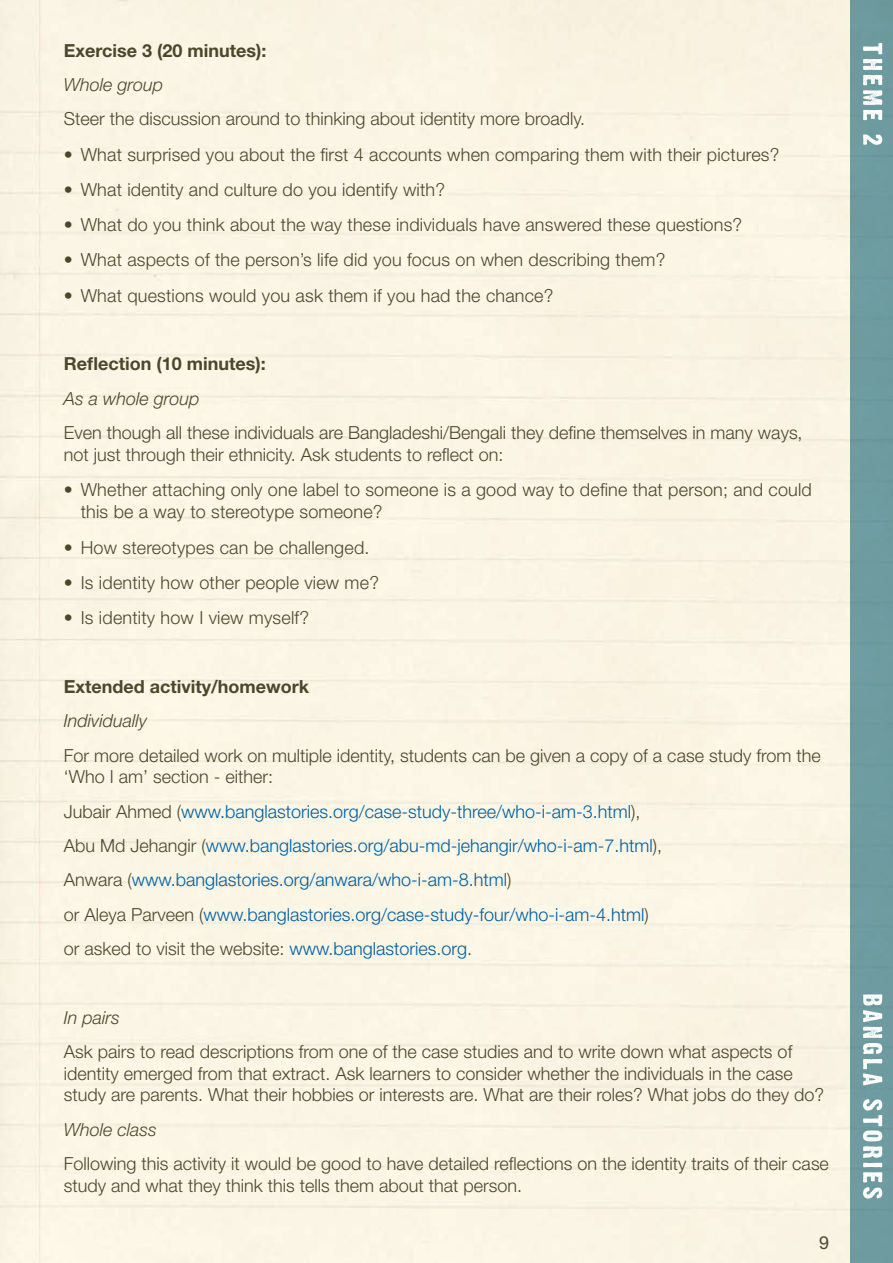
<style>
.page{position:relative;width:893px;height:1263px;background:#fff}
.page>*{position:absolute;margin:0;border:0;box-sizing:border-box;transform-origin:0 0}
.t1{font:300 18px/21.6px "Helvetica Neue";color:#4d4a30}
.t2{font:300 18px/34.3px "Helvetica Neue";color:#0062b0}
.t3{font:700 18px "Helvetica Neue";color:#4d4a30}
.t4{font:italic 300 18px "Helvetica Neue";color:#4d4a30}
.t5{font:18px "Helvetica Neue";color:#4d4a30}
.s1{color:#4d4a30}
</style>
<div class="page">
<div style="left:850px;top:0;width:43px;height:1263px;background:#6d9ba0"></div>
<svg style="left:863px;top:43px;width:19px;height:102px"></svg>
<svg style="left:863px;top:994px;width:19px;height:204px"></svg>
<p class="t3" style="left:64px;top:39px;width:204px">Exercise 3 (20 minutes):</p>
<p class="t4" style="left:64px;top:74px;width:101px">Whole group</p>
<p class="t1" style="left:64px;top:108px;width:523px">Steer the discussion around to thinking about identity more broadly.</p>
<p class="t1" style="left:64px;top:143px;width:717px">• What surprised you about the first 4 accounts when comparing them with their pictures?</p>
<p class="t1" style="left:64px;top:178px;width:383px">• What identity and culture do you identify with?</p>
<p class="t1" style="left:64px;top:214px;width:680px">• What do you think about the way these individuals have answered these questions?</p>
<p class="t1" style="left:64px;top:249px;width:603px">• What aspects of the person’s life did you focus on when describing them?</p>
<p class="t1" style="left:64px;top:284px;width:491px">• What questions would you ask them if you had the chance?</p>
<p class="t3" style="left:64px;top:353px;width:203px">Reflection (10 minutes):</p>
<p class="t4" style="left:64px;top:388px;width:137px">As a whole group</p>
<p class="t1" style="left:64px;top:421px;width:740px">Even though all these individuals are Bangladeshi/Bengali they define themselves in many ways, not just through their ethnicity. Ask students to reflect on:</p>
<p class="t1" style="left:81px;top:478px;width:733px;line-height:22.5px;text-indent:-17px">• Whether attaching only one label to someone is a good way to define that person; and could this be a way to stereotype someone?</p>
<p class="t1" style="left:64px;top:536px;width:307px">• How stereotypes can be challenged.</p>
<p class="t1" style="left:64px;top:571px;width:317px">• Is identity how other people view me?</p>
<p class="t1" style="left:64px;top:607px;width:247px">• Is identity how I view myself?</p>
<p class="t3" style="left:64px;top:675px;width:247px">Extended activity/homework</p>
<p class="t4" style="left:64px;top:710px;width:85px">Individually</p>
<p class="t1" style="left:64px;top:744px;width:758px">For more detailed work on multiple identity, students can be given a copy of a case study from the ‘Who I am’ section - either:</p>
<p class="t2" style="left:64px;top:794px;width:600px"><span class="s1">Jubair Ahmed (</span>www.banglastories.org/case-study-three/who-i-am-3.html<span class="s1">), Abu Md Jehangir (</span>www.banglastories.org/abu-md-jehangir/who-i-am-7.html<span class="s1">), Anwara (</span>www.banglastories.org/anwara/who-i-am-8.html<span class="s1">)<br>or Aleya Parveen (</span>www.banglastories.org/case-study-four/who-i-am-4.html<span class="s1">) or asked to visit the website:</span> www.banglastories.org<span class="s1">.</span></p>
<p class="t4" style="left:64px;top:1007px;width:57px">In pairs</p>
<p class="t1" style="left:64px;top:1041px;width:762px">Ask pairs to read descriptions from one of the case studies and to write down what aspects of identity emerged from that extract. Ask learners to consider whether the individuals in the case study are parents. What their hobbies or interests are. What are their roles? What jobs do they do?</p>
<p class="t4" style="left:64px;top:1119px;width:95px">Whole class</p>
<p class="t1" style="left:64px;top:1152px;width:767px">Following this activity it would be good to have detailed reflections on the identity traits of their case study and what they think this tells them about that person.</p>
<p class="t5" style="left:819px;top:1232px;width:12px">9</p>
</div>
